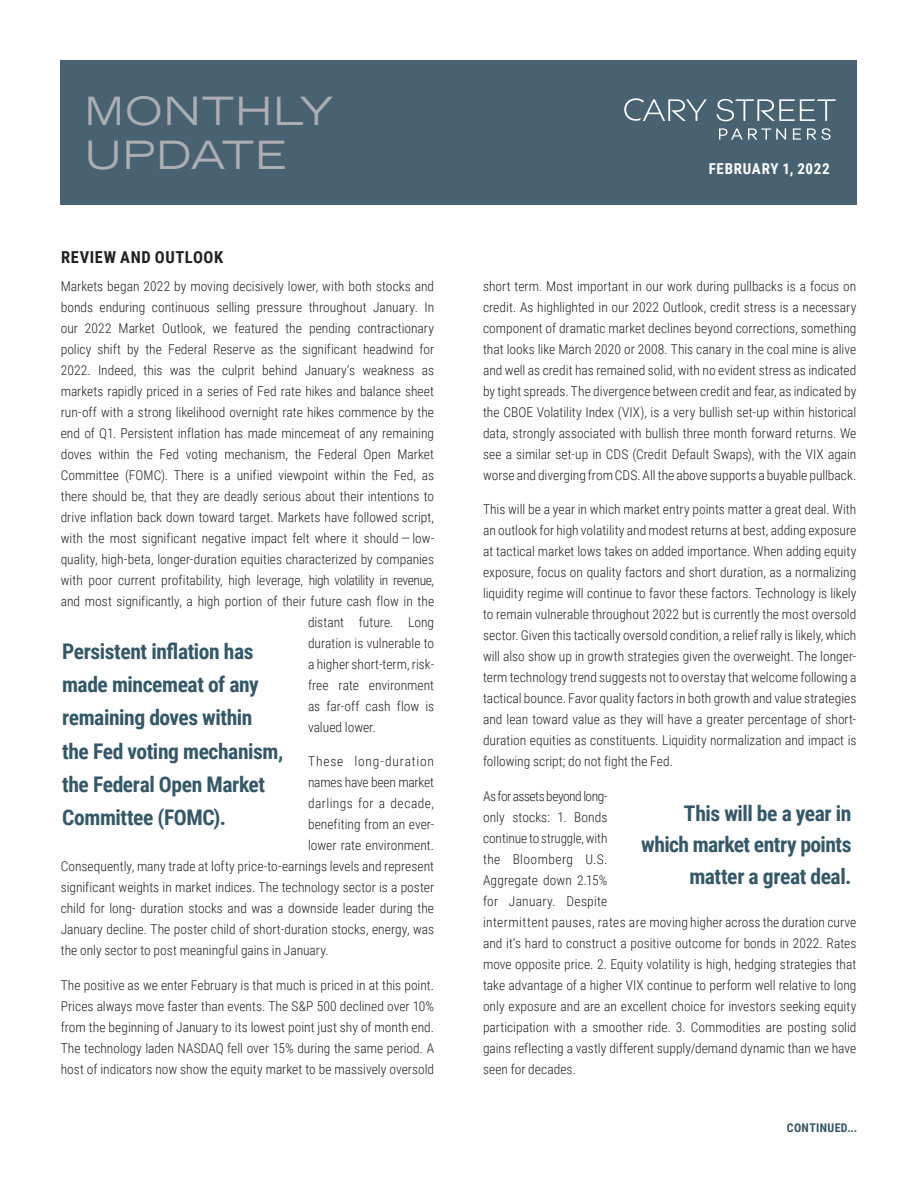
<style>
.page{position:relative;width:918px;height:1188px;background:#fff}
.page>*{position:absolute;margin:0;border:0;box-sizing:border-box;transform-origin:0 0}
.t1{font:expanded 39px/43.5px "Trade Gothic LT Std";letter-spacing:.03em;color:#adaeb2}
.t2{font:700 21.6px/33.2px "Roboto Condensed";letter-spacing:-.02em;color:#345868;text-align:right}
.t3{font:700 16.5px "Roboto Condensed";letter-spacing:.035em;color:#231f20}
.t4{font:700 15px "Roboto Condensed";letter-spacing:.045em;color:#fff}
.t5{font:300 13.5px/21px "Roboto Condensed";color:#231f20;text-align:justify}
.t6{font:300 13.5px "Roboto Condensed";letter-spacing:.035em;color:#231f20}
.t7{font:300 13.5px "Roboto Condensed";letter-spacing:.06em;color:#231f20}
.t8{font:700 12px "Roboto Condensed";letter-spacing:.03em;color:#335768}
</style>
<div class="page">
<div style="left:61px;top:61px;width:796px;height:144px;background:#486272"></div>
<svg style="left:719px;top:128px;width:67px;height:12px"></svg>
<svg style="left:793px;top:128px;width:8px;height:12px"></svg>
<svg style="left:807px;top:128px;width:24px;height:12px"></svg>
<svg style="left:717px;top:99px;width:119px;height:22px"></svg>
<svg style="left:624px;top:98px;width:83px;height:23px"></svg>
<h1 class="t1" style="left:85px;top:89px;width:250px">MONTHLY<br>UPDATE</h1>
<p class="t3" style="left:61px;top:245px;width:164px">REVIEW AND OUTLOOK</p>
<p class="t5" style="left:61px;top:275px;width:375px">Markets began 2022 by moving decisively lower, with both stocks and</p>
<p class="t5" style="left:61px;top:296px;width:375px">bonds enduring continuous selling pressure throughout January. In</p>
<p class="t5" style="left:61px;top:317px;width:375px">our 2022 Market Outlook, we featured the pending contractionary</p>
<p class="t5" style="left:61px;top:338px;width:375px">policy shift by the Federal Reserve as the significant headwind for</p>
<p class="t5" style="left:61px;top:359px;width:375px">2022. Indeed, this was the culprit behind January’s weakness as</p>
<p class="t5" style="left:61px;top:380px;width:375px">markets rapidly priced in a series of Fed rate hikes and balance sheet</p>
<p class="t5" style="left:61px;top:401px;width:375px">run-off with a strong likelihood overnight rate hikes commence by the</p>
<p class="t5" style="left:61px;top:422px;width:375px">end of Q1. Persistent inflation has made mincemeat of any remaining</p>
<p class="t5" style="left:61px;top:443px;width:375px">doves within the Fed voting mechanism, the Federal Open Market</p>
<p class="t5" style="left:61px;top:464px;width:375px">Committee (FOMC). There is a unified viewpoint within the Fed, as</p>
<p class="t5" style="left:61px;top:485px;width:375px">there should be, that they are deadly serious about their intentions to</p>
<p class="t5" style="left:61px;top:506px;width:375px">drive inflation back down toward target. Markets have followed script,</p>
<p class="t5" style="left:61px;top:527px;width:375px">with the most significant negative impact felt where it should — low-</p>
<p class="t5" style="left:61px;top:548px;width:375px">quality, high-beta, longer-duration equities characterized by companies</p>
<p class="t5" style="left:61px;top:569px;width:375px">with poor current profitability, high leverage, high volatility in revenue,</p>
<p class="t5" style="left:61px;top:590px;width:375px">and most significantly, a high portion of their future cash flow in the</p>
<p class="t5" style="left:308px;top:611px;width:128px">distant future. Long</p>
<p class="t5" style="left:308px;top:632px;width:128px">duration is vulnerable to</p>
<p class="t5" style="left:308px;top:653px;width:128px">a higher short-term, risk-</p>
<p class="t5" style="left:308px;top:674px;width:128px">free rate environment</p>
<p class="t5" style="left:308px;top:695px;width:128px">as far-off cash flow is</p>
<p class="t5" style="left:308px;top:716px;width:69px">valued lower.</p>
<p class="t7" style="left:308px;top:752px;width:128px">These long-duration</p>
<p class="t5" style="left:308px;top:771px;width:128px">names have been market</p>
<p class="t6" style="left:308px;top:794px;width:128px">darlings for a decade,</p>
<p class="t5" style="left:308px;top:813px;width:128px">benefiting from an ever-</p>
<p class="t5" style="left:308px;top:834px;width:128px">lower rate environment.</p>
<p class="t5" style="left:61px;top:855px;width:375px">Consequently, many trade at lofty price-to-earnings levels and represent</p>
<p class="t5" style="left:61px;top:876px;width:375px">significant weights in market indices. The technology sector is a poster</p>
<p class="t5" style="left:61px;top:897px;width:375px">child for long- duration stocks and was a downside leader during the</p>
<p class="t5" style="left:61px;top:918px;width:375px">January decline. The poster child of short-duration stocks, energy, was</p>
<p class="t5" style="left:61px;top:939px;width:270px">the only sector to post meaningful gains in January.</p>
<p class="t5" style="left:61px;top:974px;width:375px">The positive as we enter February is that much is priced in at this point.<br>Prices always move faster than events. The S&amp;P 500 declined over 10% from the beginning of January to its lowest point just shy of month end.<br>The technology laden NASDAQ fell over 15% during the same period. A host of indicators now show the equity market to be massively oversold</p>
<h2 class="t2" style="left:62px;top:634px;width:223px;text-align:left">Persistent inflation has made mincemeat of any remaining doves within the Fed voting mechanism, the Federal Open Market<br>Committee (FOMC).</h2>
<p class="t4" style="left:709px;top:158px;width:122px">FEBRUARY 1, 2022</p>
<p class="t5" style="left:483px;top:275px;width:375px">short term. Most important in our work during pullbacks is a focus on credit. As highlighted in our 2022 Outlook, credit stress is a necessary component of dramatic market declines beyond corrections, something that looks like March 2020 or 2008. This canary in the coal mine is alive and well as credit has remained solid, with no evident stress as indicated by tight spreads. The divergence between credit and fear, as indicated by the CBOE Volatility Index (VIX), is a very bullish set-up within historical data, strongly associated with bullish three month forward returns. We see a similar set-up in CDS (Credit Default Swaps), with the VIX again worse and diverging from CDS. All the above supports a buyable pullback.</p>
<p class="t5" style="left:483px;top:498px;width:375px">This will be a year in which market entry points matter a great deal. With an outlook for high volatility and modest returns at best, adding exposure at tactical market lows takes on added importance. When adding equity exposure, focus on quality factors and short duration, as a normalizing liquidity regime will continue to favor these factors. Technology is likely to remain vulnerable throughout 2022 but is currently the most oversold sector. Given this tactically oversold condition, a relief rally is likely, which will also show up in growth strategies given the overweight. The longer&shy;term technology trend suggests not to overstay that welcome following a tactical bounce. Favor quality factors in both growth and value strategies and lean toward value as they will have a greater percentage of short&shy;duration equities as constituents. Liquidity normalization and impact is following script; do not fight the Fed.</p>
<p class="t5" style="left:483px;top:785px;width:375px;text-align:left">As for assets beyond long-<br>only stocks: 1. Bonds<br>continue to struggle, with<br>the Bloomberg U.S.<br>Aggregate down 2.15%<br>for January. Despite<br>intermittent pauses, rates are moving higher across the duration curve and it’s hard to construct a positive outcome for bonds in 2022. Rates move opposite price. 2. Equity volatility is high, hedging strategies that take advantage of a higher VIX continue to perform well relative to long only exposure and are an excellent choice for investors seeking equity participation with a smoother ride. 3. Commodities are posting solid gains reflecting a vastly different supply/demand dynamic than we have seen for decades.</p>
<h2 class="t2" style="left:641px;top:797px;width:212px;line-height:31.5px">This will be a year in which market entry points matter a great deal.</h2>
<p class="t8" style="left:787px;top:1119px;width:72px">CONTINUED...</p>
</div>
